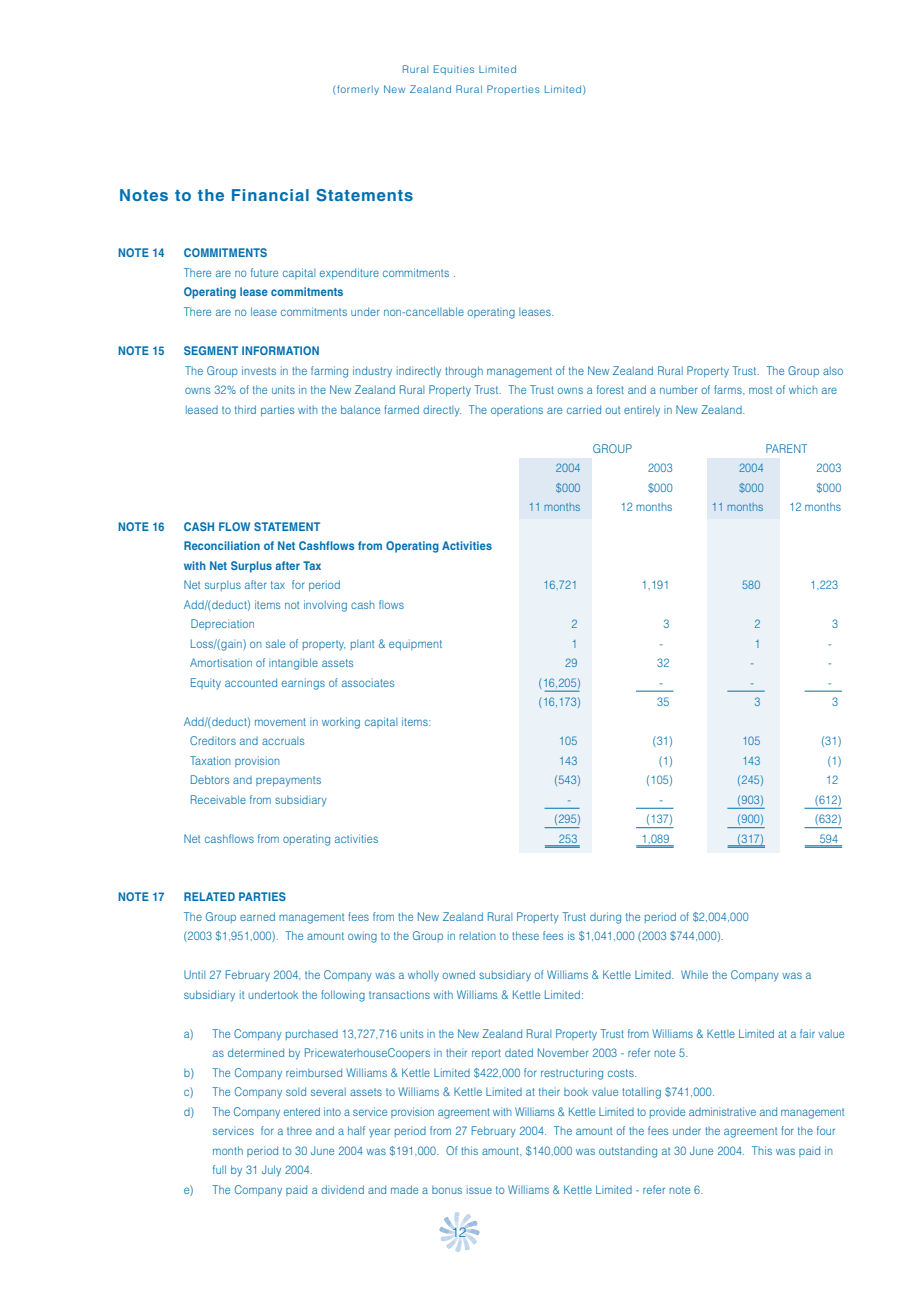
<style>
.page{position:relative;width:919px;height:1289px;background:#fff}
.page>*{position:absolute;margin:0;border:0;box-sizing:border-box;transform-origin:0 0}
.t1{font:700 16.5px "Helvetica";letter-spacing:.055em;color:#006faf}
.t2{font:300 13.5px "Helvetica";color:#006faf}
.t3{font:300 12px/19.5px "Helvetica";letter-spacing:.02em;color:#006faf;scale:.9 1}
.t4{font:700 12px/19.5px "Helvetica";letter-spacing:.02em;color:#006faf;scale:.9 1}
.t5{font:300 10.5px/19.5px "Helvetica";letter-spacing:.055em;color:#006faf;text-align:center}
</style>
<div class="page">
<svg style="left:439px;top:1212px;width:41px;height:40px"></svg>
<div style="left:456px;top:1229px;width:7px;height:6px;background:#fff;border-radius:50%"></div>
<div style="left:707px;top:458px;width:73px;height:395px;background:#ebf2f8"></div>
<div style="left:707px;top:458px;width:73px;height:60px;background:#dfe9f4"></div>
<div style="left:519px;top:458px;width:72px;height:395px;background:#ebf2f8"></div>
<div style="left:519px;top:458px;width:72px;height:60px;background:#dfe9f4"></div>
<hr style="left:544px;top:827px;width:35px;height:1px;background:#006faf">
<hr style="left:544px;top:845px;width:35px;height:1px;background:#006faf">
<hr style="left:544px;top:847px;width:35px;height:1px;background:#006faf">
<hr style="left:636px;top:827px;width:37px;height:1px;background:#006faf">
<hr style="left:636px;top:845px;width:37px;height:1px;background:#006faf">
<hr style="left:636px;top:847px;width:37px;height:1px;background:#006faf">
<hr style="left:727px;top:827px;width:37px;height:1px;background:#006faf">
<hr style="left:727px;top:845px;width:38px;height:1px;background:#006faf">
<hr style="left:727px;top:847px;width:38px;height:1px;background:#006faf">
<hr style="left:804px;top:827px;width:37px;height:1px;background:#006faf">
<hr style="left:804px;top:845px;width:38px;height:1px;background:#006faf">
<hr style="left:804px;top:847px;width:38px;height:1px;background:#006faf">
<hr style="left:544px;top:691px;width:35px;height:1px;background:#006faf">
<hr style="left:636px;top:691px;width:37px;height:1px;background:#006faf">
<hr style="left:727px;top:691px;width:37px;height:1px;background:#006faf">
<hr style="left:804px;top:691px;width:37px;height:1px;background:#006faf">
<hr style="left:544px;top:808px;width:35px;height:1px;background:#006faf">
<hr style="left:636px;top:808px;width:37px;height:1px;background:#006faf">
<hr style="left:727px;top:808px;width:37px;height:1px;background:#006faf">
<hr style="left:804px;top:808px;width:37px;height:1px;background:#006faf">
<p class="t5" style="left:333px;top:61px;width:255px">Rural Equities Limited<br>(formerly New Zealand Rural Properties Limited)</p>
<h1 class="t1" style="left:119px;top:189px;width:296px">Notes to the Financial Statements</h1>
<p class="t4" style="left:118px;top:245px;width:53px">NOTE 14</p>
<p class="t4" style="left:184px;top:245px;width:95px">COMMITMENTS</p>
<p class="t3" style="left:184px;top:264px;width:304px">There are no future capital expenditure commitments .</p>
<p class="t4" style="left:184px;top:284px;width:179px">Operating lease commitments</p>
<p class="t3" style="left:184px;top:303px;width:413px">There are no lease commitments under non-cancellable operating leases.</p>
<p class="t4" style="left:118px;top:342px;width:53px">NOTE 15</p>
<p class="t4" style="left:184px;top:342px;width:152px">SEGMENT INFORMATION</p>
<p class="t3" style="left:185px;top:361px;width:733px">The Group invests in the farming industry indirectly through management of the New Zealand Rural Property Trust. The Group also owns 32% of the units in the New Zealand Rural Property Trust. The Trust owns a forest and a number of farms, most of which are leased to third parties with the balance farmed directly. The operations are carried out entirely in New Zealand.</p>
<p class="t3" style="left:593px;top:439px;width:45px">GROUP</p>
<p class="t3" style="left:765px;top:439px;width:48px">PARENT</p>
<p class="t3" style="left:556px;top:459px;width:29px">2004</p>
<p class="t3" style="left:648px;top:459px;width:29px">2003</p>
<p class="t3" style="left:739px;top:459px;width:29px">2004</p>
<p class="t3" style="left:816px;top:459px;width:29px">2003</p>
<p class="t3" style="left:556px;top:478px;width:29px">$000</p>
<p class="t3" style="left:648px;top:478px;width:29px">$000</p>
<p class="t3" style="left:739px;top:478px;width:29px">$000</p>
<p class="t3" style="left:816px;top:478px;width:29px">$000</p>
<p class="t3" style="left:528px;top:498px;width:59px">11 months</p>
<p class="t3" style="left:620px;top:498px;width:59px">12 months</p>
<p class="t3" style="left:711px;top:498px;width:59px">11 months</p>
<p class="t3" style="left:789px;top:498px;width:59px">12 months</p>
<p class="t4" style="left:118px;top:518px;width:53px">NOTE 16</p>
<p class="t4" style="left:184px;top:518px;width:344px">CASH FLOW STATEMENT<br>Reconciliation of Net Cashflows from Operating Activities with Net Surplus after Tax</p>
<p class="t3" style="left:184px;top:576px;width:176px">Net surplus after tax for period</p>
<p class="t3" style="left:543px;top:576px;width:39px">16,721</p>
<p class="t3" style="left:641px;top:576px;width:32px">1,191</p>
<p class="t3" style="left:742px;top:576px;width:22px">580</p>
<p class="t3" style="left:810px;top:576px;width:32px">1,223</p>
<p class="t3" style="left:191px;top:595px;width:239px;text-indent:-7px">Add/(deduct) items not involving cash flows<br>Depreciation</p>
<p class="t3" style="left:571px;top:615px;width:8px">2</p>
<p class="t3" style="left:663px;top:615px;width:8px">3</p>
<p class="t3" style="left:754px;top:615px;width:8px">2</p>
<p class="t3" style="left:832px;top:615px;width:8px">3</p>
<p class="t3" style="left:190px;top:634px;width:282px">Loss/(gain) on sale of property, plant &amp; equipment</p>
<p class="t3" style="left:571px;top:634px;width:8px">1</p>
<p class="t3" style="left:659px;top:634px;width:5px">-</p>
<p class="t3" style="left:754px;top:634px;width:8px">1</p>
<p class="t3" style="left:828px;top:634px;width:5px">-</p>
<p class="t3" style="left:190px;top:654px;width:183px">Amortisation of intangible assets</p>
<p class="t3" style="left:565px;top:654px;width:15px">29</p>
<p class="t3" style="left:657px;top:654px;width:15px">32</p>
<p class="t3" style="left:750px;top:654px;width:5px">-</p>
<p class="t3" style="left:828px;top:654px;width:5px">-</p>
<p class="t3" style="left:190px;top:673px;width:229px">Equity accounted earnings of associates</p>
<p class="t3" style="left:539px;top:673px;width:48px">(16,205)</p>
<p class="t3" style="left:659px;top:673px;width:5px">-</p>
<p class="t3" style="left:750px;top:673px;width:5px">-</p>
<p class="t3" style="left:828px;top:673px;width:5px">-</p>
<p class="t3" style="left:539px;top:693px;width:48px">(16,173)</p>
<p class="t3" style="left:657px;top:693px;width:15px">35</p>
<p class="t3" style="left:754px;top:693px;width:8px">3</p>
<p class="t3" style="left:832px;top:693px;width:8px">3</p>
<p class="t3" style="left:190px;top:712px;width:269px;text-indent:-6px">Add/(deduct) movement in working capital items:<br>Creditors and accruals</p>
<p class="t3" style="left:559px;top:732px;width:22px">105</p>
<p class="t3" style="left:652px;top:732px;width:24px">(31)</p>
<p class="t3" style="left:742px;top:732px;width:22px">105</p>
<p class="t3" style="left:821px;top:732px;width:24px">(31)</p>
<p class="t3" style="left:190px;top:751px;width:101px">Taxation provision</p>
<p class="t3" style="left:559px;top:751px;width:22px">143</p>
<p class="t3" style="left:659px;top:751px;width:17px">(1)</p>
<p class="t3" style="left:742px;top:751px;width:22px">143</p>
<p class="t3" style="left:827px;top:751px;width:17px">(1)</p>
<p class="t3" style="left:190px;top:771px;width:147px">Debtors and prepayments</p>
<p class="t3" style="left:554px;top:771px;width:30px">(543)</p>
<p class="t3" style="left:646px;top:771px;width:30px">(105)</p>
<p class="t3" style="left:737px;top:771px;width:30px">(245)</p>
<p class="t3" style="left:825px;top:771px;width:15px">12</p>
<p class="t3" style="left:190px;top:790px;width:154px">Receivable from subsidiary</p>
<p class="t3" style="left:567px;top:790px;width:5px">-</p>
<p class="t3" style="left:659px;top:790px;width:5px">-</p>
<p class="t3" style="left:737px;top:790px;width:30px">(903)</p>
<p class="t3" style="left:815px;top:790px;width:30px">(612)</p>
<p class="t3" style="left:554px;top:810px;width:30px">(295)</p>
<p class="t3" style="left:646px;top:810px;width:30px">(137)</p>
<p class="t3" style="left:737px;top:810px;width:30px">(900)</p>
<p class="t3" style="left:815px;top:810px;width:30px">(632)</p>
<p class="t3" style="left:184px;top:829px;width:218px">Net cashflows from operating activities</p>
<p class="t3" style="left:559px;top:829px;width:22px">253</p>
<p class="t3" style="left:641px;top:829px;width:32px">1,089</p>
<p class="t3" style="left:737px;top:829px;width:30px">(317)</p>
<p class="t3" style="left:819px;top:829px;width:22px">594</p>
<p class="t4" style="left:118px;top:888px;width:53px">NOTE 17</p>
<p class="t4" style="left:184px;top:888px;width:115px">RELATED PARTIES</p>
<p class="t3" style="left:184px;top:907px;width:629px">The Group earned management fees from the New Zealand Rural Property Trust during the period of $2,004,000 (2003 $1,951,000). The amount owing to the Group in relation to these fees is $1,041,000 (2003 $744,000).</p>
<p class="t3" style="left:184px;top:966px;width:699px">Until 27 February 2004, the Company was a wholly owned subsidiary of Williams &amp; Kettle Limited. While the Company was a subsidiary it undertook the following transactions with Williams &amp; Kettle Limited:</p>
<p class="t3" style="left:184px;top:1024px;width:736px">a) The Company purchased 13,727,716 units in the New Zealand Rural Property Trust from Williams &amp; Kettle Limited at a fair value</p>
<p class="t3" style="left:212px;top:1044px;width:530px">as determined by PricewaterhouseCoopers in their report dated November 2003 - refer note 5.</p>
<p class="t3" style="left:184px;top:1063px;width:505px">b) The Company reimbursed Williams &amp; Kettle Limited $422,000 for restructuring costs.</p>
<p class="t3" style="left:184px;top:1083px;width:591px">c) The Company sold several assets to Williams &amp; Kettle Limited at their book value totalling $741,000.</p>
<p class="t3" style="left:184px;top:1102px;width:736px">d) The Company entered into a service provision agreement with Williams &amp; Kettle Limited to provide administrative and management</p>
<p class="t3" style="left:212px;top:1122px;width:694px">services for a three and a half year period from 27 February 2004. The amount of the fees under the agreement for the four</p>
<p class="t3" style="left:212px;top:1141px;width:691px">month period to 30 June 2004 was $191,000. Of this amount, $140,000 was outstanding at 30 June 2004. This was paid in</p>
<p class="t3" style="left:212px;top:1161px;width:113px">full by 31 July 2004.</p>
<p class="t3" style="left:184px;top:1180px;width:579px">e) The Company paid a dividend and made a bonus issue to Williams &amp; Kettle Limited - refer note 6.</p>
<p class="t2" style="left:451px;top:1226px;width:17px">12</p>
</div>
